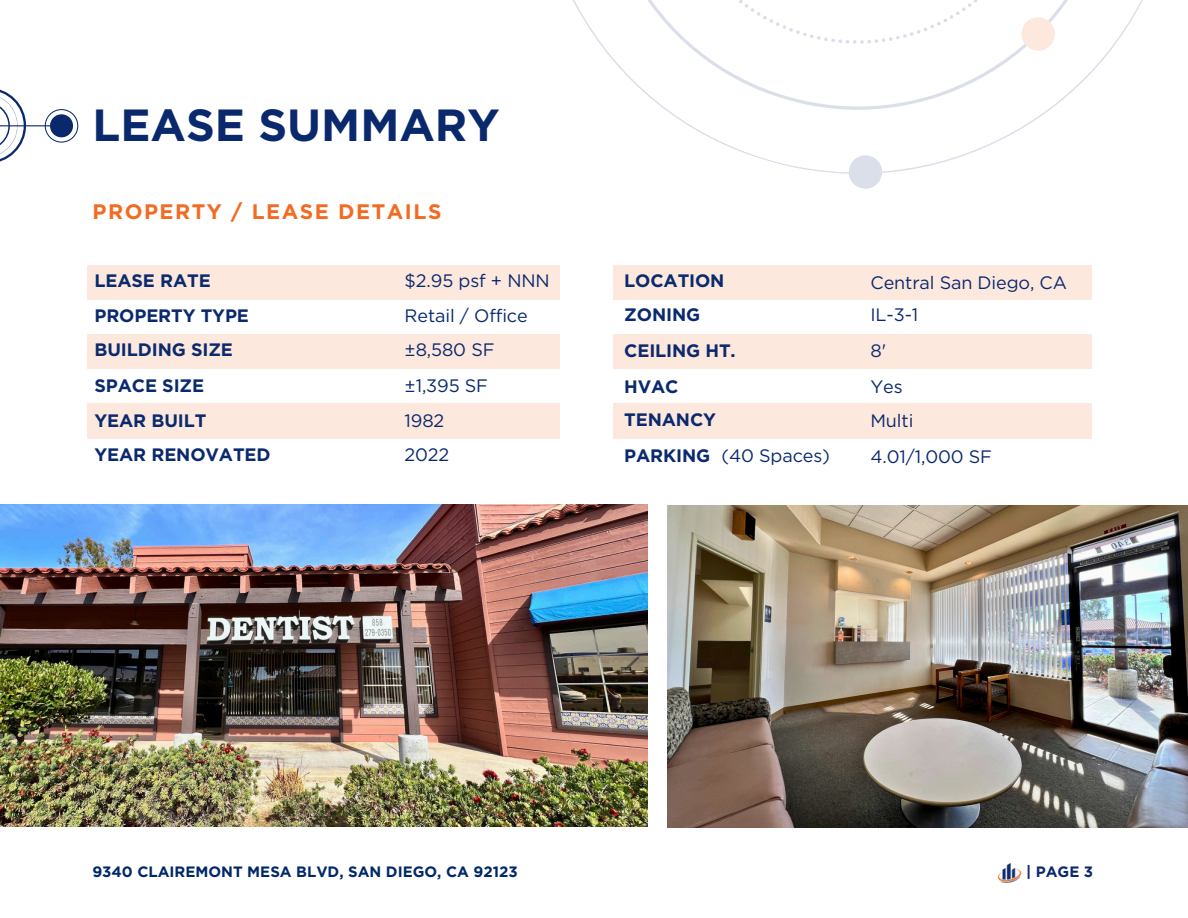
<style>
.page{position:relative;width:1188px;height:918px;background:#fff}
.page>*{position:absolute;margin:0;border:0;box-sizing:border-box;transform-origin:0 0}
.t1{font:700 45px "Gotham";color:#0a296d}
.t2{font:700 21px "Gotham";letter-spacing:.07em;color:#f36b22}
.t3{font:700 18px "Gotham";letter-spacing:-.005em;color:#0b2a6d}
.t4{font:18px "Gotham";letter-spacing:-.005em;color:#0b2a6d}
.t5{font:700 15px "Gotham";color:#002868}
.t6{font:700 15px "Gotham";color:#0a296d}
</style>
<div class="page">
<hr style="left:0;top:125px;width:67px;height:1px;background:#0a296d">
<svg style="left:45px;top:109px;width:33px;height:34px"></svg>
<svg style="left:0;top:89px;width:26px;height:73px"></svg>
<img style="left:997px;top:863px;width:25px;height:20px">
<div style="left:88px;top:403px;width:472px;height:36px;background:#fde8de"></div>
<div style="left:88px;top:265px;width:472px;height:35px;background:#fde8de"></div>
<div style="left:88px;top:334px;width:472px;height:35px;background:#fde8de"></div>
<div style="left:613px;top:403px;width:478px;height:36px;background:#fde8de"></div>
<div style="left:613px;top:265px;width:478px;height:35px;background:#fde8de"></div>
<div style="left:613px;top:334px;width:478px;height:35px;background:#fde8de"></div>
<svg style="left:573px;top:0;width:570px;height:172px"></svg>
<svg style="left:847px;top:153px;width:37px;height:36px"></svg>
<svg style="left:621px;top:0;width:473px;height:90px"></svg>
<img style="left:667px;top:505px;width:521px;height:322px">
<img style="left:0;top:504px;width:648px;height:322px">
<p class="t1" style="left:92px;top:98px;width:409px">LEASE SUMMARY</p>
<h1 class="t2" style="left:92px;top:199px;width:350px">PROPERTY / LEASE DETAILS</h1>
<h3 class="t3" style="left:95px;top:270px;width:118px">LEASE RATE</h3>
<h5 class="t4" style="left:405px;top:270px;width:147px">$2.95 psf + NNN</h5>
<h3 class="t3" style="left:624px;top:270px;width:102px">LOCATION</h3>
<p class="t4" style="left:870px;top:272px;width:198px">Central San Diego, CA</p>
<h5 class="t3" style="left:95px;top:305px;width:156px">PROPERTY TYPE</h5>
<h5 class="t4" style="left:405px;top:305px;width:125px">Retail / Office</h5>
<h3 class="t4" style="left:870px;top:304px;width:49px">IL-3-1</h3>
<h3 class="t4" style="left:405px;top:339px;width:91px">±8,580 SF</h3>
<h3 class="t3" style="left:624px;top:304px;width:78px">ZONING</h3>
<h2 class="t3" style="left:95px;top:339px;width:140px">BUILDING SIZE</h2>
<h4 class="t3" style="left:624px;top:339px;width:113px">CEILING HT.</h4>
<h3 class="t4" style="left:870px;top:339px;width:17px">8'</h3>
<h3 class="t3" style="left:95px;top:375px;width:111px">SPACE SIZE</h3>
<h5 class="t4" style="left:405px;top:375px;width:85px">±1,395 SF</h5>
<h3 class="t3" style="left:624px;top:376px;width:56px">HVAC</h3>
<h5 class="t4" style="left:870px;top:376px;width:34px">Yes</h5>
<h4 class="t3" style="left:95px;top:410px;width:113px">YEAR BUILT</h4>
<h5 class="t4" style="left:405px;top:410px;width:41px">1982</h5>
<h3 class="t3" style="left:624px;top:408px;width:93px">TENANCY</h3>
<h5 class="t4" style="left:870px;top:409px;width:44px">Multi</h5>
<h3 class="t3" style="left:95px;top:444px;width:178px">YEAR RENOVATED</h3>
<h4 class="t4" style="left:405px;top:444px;width:46px">2022</h4>
<h3 class="t3" style="left:624px;top:444px;width:88px">PARKING</h3>
<h5 class="t4" style="left:870px;top:445px;width:123px">4.01/1,000 SF</h5>
<h5 class="t4" style="left:722px;top:444px;width:110px">(40 Spaces)</h5>
<p class="t5" style="left:92px;top:862px;width:427px">9340 CLAIREMONT MESA BLVD, SAN DIEGO, CA 92123</p>
<p class="t6" style="left:1026px;top:862px;width:69px">| PAGE 3</p>
</div>
